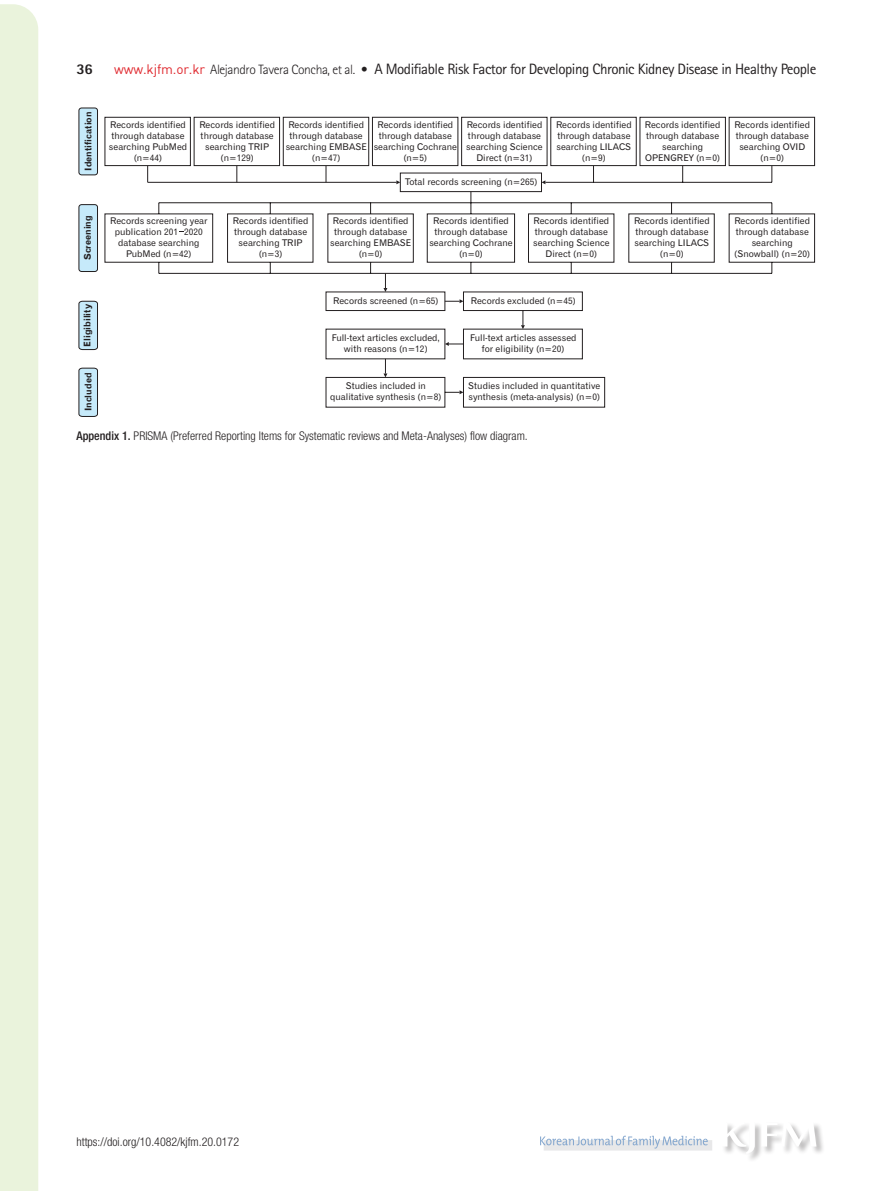
<style>
.page{position:relative;width:893px;height:1191px;background:#fff}
.page>*{position:absolute;margin:0;border:0;box-sizing:border-box;transform-origin:0 0}
.t1{font:15px "Rotis Sans Serif Std";letter-spacing:-.03em;color:#231f20}
.t2{font:800 15px "Rotis Sans Serif Std";color:#231f20}
.t3{font:300 condensed 12px "Helvetica Neue LT Std";color:#231f20}
.t4{font:9.15px/10.9px "Gothic 720 BT Roman B";color:#231f20;text-align:center}
.t5{font:9.15px "Gothic 720 BT Bold B Bold";color:#231f20}
.s1{font-family:"Dinreg";font-size:13.5px;color:#e02a30}
.s2{font-weight:300;font-size:13.5px}
.s3{font-weight:500}
</style>
<div class="page">
<div style="left:0;top:4px;width:38px;height:1187px;background:#eaf3dc"></div>
<div style="left:721px;top:1122px;width:104px;height:40px;background:#231f20;opacity:.3"></div>
<svg style="left:722px;top:1122px;width:94px;height:32px"></svg>
<div style="left:544px;top:1140px;width:168px;height:10px;background:#e8e8e9"></div>
<svg style="left:540px;top:1135px;width:168px;height:13px"></svg>
<svg style="left:78px;top:300px;width:20px;height:50px"></svg>
<svg style="left:78px;top:367px;width:20px;height:50px"></svg>
<div style="left:79px;top:108px;width:19px;height:67px;background:#c6eafa;border-radius:3px"></div>
<div style="left:79px;top:108px;width:19px;height:67px;border:1px solid #231f20;border-radius:3px"></div>
<svg style="left:104px;top:116px;width:711px;height:75px"></svg>
<svg style="left:396px;top:180px;width:4px;height:4px"></svg>
<svg style="left:147px;top:166px;width:1px;height:16px"></svg>
<svg style="left:326px;top:166px;width:1px;height:16px"></svg>
<svg style="left:236px;top:166px;width:1px;height:16px"></svg>
<svg style="left:593px;top:166px;width:1px;height:16px"></svg>
<svg style="left:682px;top:166px;width:1px;height:16px"></svg>
<svg style="left:771px;top:166px;width:1px;height:16px"></svg>
<hr style="left:545px;top:182px;width:227px;height:1px;background:#231f20">
<svg style="left:541px;top:180px;width:4px;height:4px"></svg>
<svg style="left:104px;top:191px;width:711px;height:83px"></svg>
<div style="left:79px;top:205px;width:19px;height:66px;background:#c6eafa;border-radius:3px"></div>
<div style="left:79px;top:204px;width:19px;height:68px;border:1px solid #231f20;border-radius:3px"></div>
<svg style="left:325px;top:273px;width:258px;height:135px"></svg>
<div style="left:463px;top:377px;width:142px;height:30px;border:1px solid #231f20"></div>
<h1 class="t2" style="left:77px;top:60px;width:18px">36</h1>
<h1 class="t1" style="left:114px;top:60px;width:704px"><span class="s1">www.kjfm.or.kr</span> <span class="s2">Alejandro Tavera Concha, et al. •</span> A Modifiable Risk Factor for Developing Chronic Kidney Disease in Healthy People</h1>
<p class="t5" style="left:85px;top:171px;width:61px;rotate:-90deg">Identification</p>
<p class="t4" style="left:109px;top:120px;width:80px">Records identified through database searching PubMed (n=44)</p>
<p class="t4" style="left:199px;top:120px;width:77px">Records identified through database searching TRIP (n=129)</p>
<p class="t4" style="left:286px;top:120px;width:83px">Records identified through database searching EMBASE (n=47)</p>
<p class="t4" style="left:374px;top:120px;width:85px">Records identified through database searching Cochrane (n=5)</p>
<p class="t4" style="left:466px;top:120px;width:78px">Records identified through database searching Science<br>Direct (n=31)</p>
<p class="t4" style="left:556px;top:120px;width:77px">Records identified through database searching LILACS (n=9)</p>
<p class="t4" style="left:645px;top:120px;width:77px">Records identified through database searching<br>OPENGREY (n=0)</p>
<p class="t4" style="left:734px;top:120px;width:77px">Records identified through database searching OVID (n=0)</p>
<p class="t4" style="left:405px;top:177px;width:134px">Total records screening (n=265)</p>
<p class="t4" style="left:110px;top:216px;width:99px">Records screening year publication 201 2020 database searching<br>PubMed (n=42)</p>
<p class="t4" style="left:233px;top:216px;width:77px">Records identified through database searching TRIP (n=3)</p>
<p class="t4" style="left:330px;top:216px;width:83px">Records identified through database searching EMBASE (n=0)</p>
<p class="t4" style="left:429px;top:216px;width:85px">Records identified through database searching Cochrane (n=0)</p>
<p class="t4" style="left:533px;top:216px;width:78px">Records identified through database searching Science<br>Direct (n=0)</p>
<p class="t4" style="left:634px;top:216px;width:77px">Records identified through database searching LILACS (n=0)</p>
<p class="t4" style="left:734px;top:216px;width:77px">Records identified through database searching</p>
<p class="t5" style="left:84px;top:260px;width:46px;rotate:-90deg">Screening</p>
<p class="t4" style="left:734px;top:249px;width:77px">(Snowball) (n=20)</p>
<p class="t4" style="left:471px;top:296px;width:106px">Records excluded (n=45)</p>
<p class="t4" style="left:470px;top:333px;width:108px">Full-text articles assessed for eligibility (n=20)</p>
<p class="t4" style="left:468px;top:381px;width:134px;text-align:left">Studies included in quantitative synthesis (meta-analysis) (n=0)</p>
<h2 class="t3" style="left:77px;top:428px;width:453px"><span class="s3">Appendix 1.</span> PRISMA (Preferred Reporting Items for Systematic reviews and Meta-Analyses) flow diagram.</h2>
<p class="t4" style="left:333px;top:296px;width:107px">Records screened (n=65)</p>
<p class="t4" style="left:332px;top:333px;width:110px">Full-text articles excluded, with reasons (n=12)</p>
<p class="t4" style="left:330px;top:381px;width:113px">Studies included in qualitative synthesis (n=8)</p>
<p class="t5" style="left:84px;top:347px;width:44px;rotate:-90deg">Eligibility</p>
<p class="t5" style="left:85px;top:411px;width:40px;rotate:-90deg">Included</p>
<h2 class="t3" style="left:77px;top:1134px;width:164px">https://doi.org/10.4082/kjfm.20.0172</h2>
</div>
